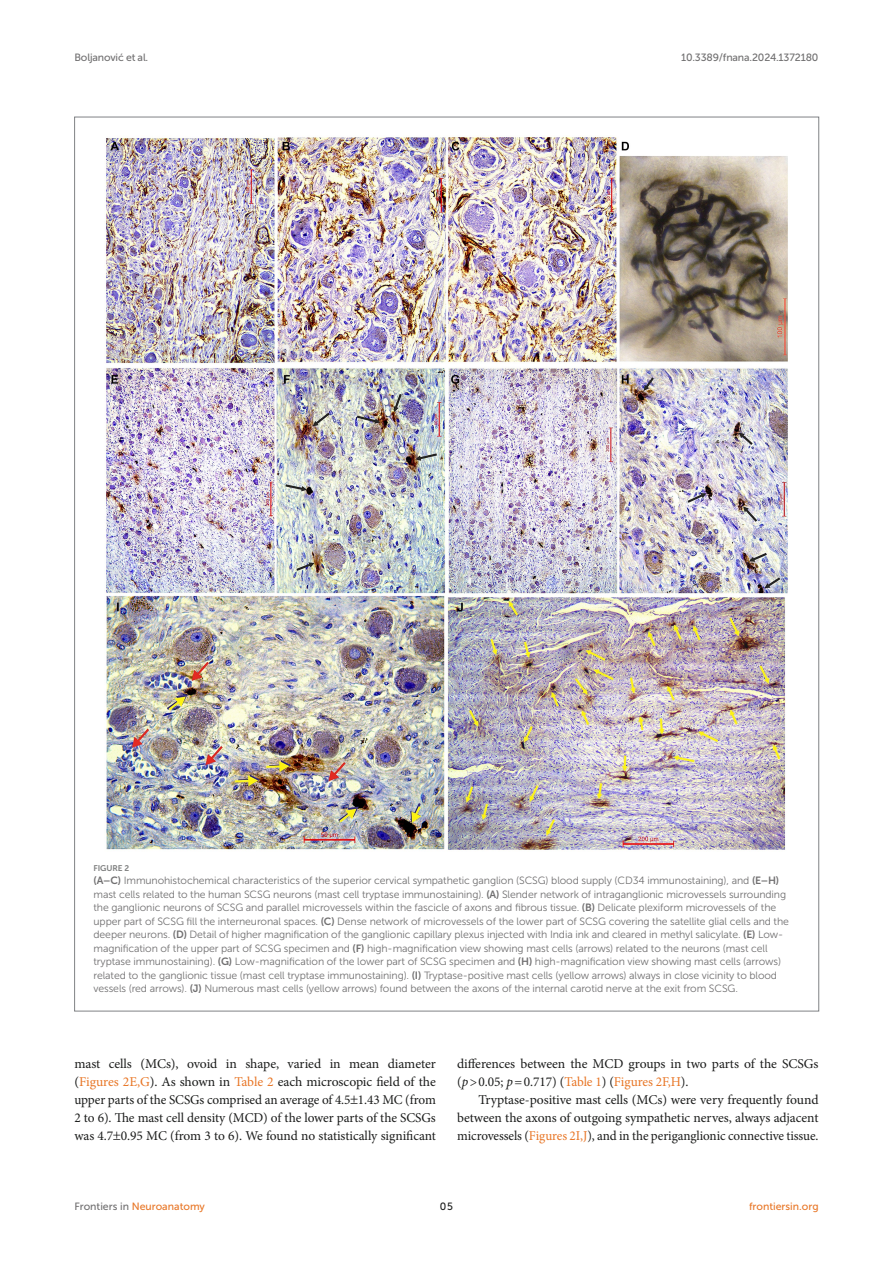
<style>
.page{position:relative;width:893px;height:1263px;background:#fff}
.page>*{position:absolute;margin:0;border:0;box-sizing:border-box;transform-origin:0 0}
.TEXT_FLUSH{font:13.5px/18px "Minion Pro";letter-spacing:-.005em;color:#1b1c1b;text-align:justify}
.TEXT{font:13.5px/18px "Minion Pro";letter-spacing:-.005em;color:#1b1c1b;text-align:justify}
.FIG_LEG{font:10.5px/13.5px "Museo Sans 300";letter-spacing:-.01em;color:#706f70}
.t1{font:10.5px "Museo Sans 500";letter-spacing:-.015em;color:#706f70}
.t2{font:10.5px "Museo Sans 500";color:#e87626}
.t3{font:10.5px "Museo Sans 500";color:#1b1c1b}
.FIG_HD{font:8.25px "Museo Sans 700";letter-spacing:-.01em;color:#7e7f7f}
.s1{font-family:"Museo Sans 700"}
.s2{color:#e87626}
.s3{font-style:italic}
.s4{color:#706f70}
</style>
<div class="page">
<img style="left:106px;top:137px;width:682px;height:713px">
<p class="t1" style="left:74px;top:51px;width:75px">Boljanović et al.</p>
<p class="t1" style="left:681px;top:51px;width:139px">10.3389/fnana.2024.1372180</p>
<p class="FIG_HD" style="left:94px;top:863px;width:37px">FIGURE 2</p>
<p class="FIG_LEG" style="left:94px;top:874px;width:697px"><span class="s1">(A–C)</span> Immunohistochemical characteristics of the superior cervical sympathetic ganglion (SCSG) blood supply (CD34 immunostaining), and <span class="s1">(E–H) </span>mast cells related to the human SCSG neurons (mast cell tryptase immunostaining). <span class="s1">(A)</span> Slender network of intraganglionic microvessels surrounding the ganglionic neurons of SCSG and parallel microvessels within the fascicle of axons and fibrous tissue. <span class="s1">(B)</span> Delicate plexiform microvessels of the upper part of SCSG fill the interneuronal spaces. <span class="s1">(C)</span> Dense network of microvessels of the lower part of SCSG covering the satellite glial cells and the deeper neurons. <span class="s1">(D)</span> Detail of higher magnification of the ganglionic capillary plexus injected with India ink and cleared in methyl salicylate. <span class="s1">(E)</span> Low&shy;magnification of the upper part of SCSG specimen and <span class="s1">(F)</span> high-magnification view showing mast cells (arrows) related to the neurons (mast cell tryptase immunostaining). <span class="s1">(G)</span> Low-magnification of the lower part of SCSG specimen and <span class="s1">(H)</span> high-magnification view showing mast cells (arrows) related to the ganglionic tissue (mast cell tryptase immunostaining). <span class="s1">(I)</span> Tryptase-positive mast cells (yellow arrows) always in close vicinity to blood vessels (red arrows). <span class="s1">(J)</span> Numerous mast cells (yellow arrows) found between the axons of the internal carotid nerve at the exit from SCSG.</p>
<p class="TEXT_FLUSH" style="left:74px;top:1055px;width:363px">mast cells (MCs), ovoid in shape, varied in mean diameter (<span class="s2">Figures 2E,G</span>). As shown in <span class="s2">Table 2</span> each microscopic field of the upper parts of the SCSGs comprised an average of 4.5 1.43 MC (from 2 to 6). The mast cell density (MCD) of the lower parts of the SCSGs was 4.7 0.95 MC (from 3 to 6). We found no statistically significant</p>
<p class="TEXT_FLUSH" style="left:457px;top:1055px;width:363px">differences between the MCD groups in two parts of the SCSGs (<span class="s3">p</span>&gt;0.05; <span class="s3">p</span>=0.717) (<span class="s2">Table 1</span>) (<span class="s2">Figures 2F,H</span>).</p>
<p class="TEXT" style="left:457px;top:1091px;width:363px;text-indent:21px">Tryptase-positive mast cells (MCs) were very frequently found between the axons of outgoing sympathetic nerves, always adjacent microvessels (<span class="s2">Figures 2I,J</span>), and in the periganglionic connective tissue.</p>
<p class="t2" style="left:74px;top:1200px;width:132px"><span class="s4">Frontiers in</span> Neuroanatomy</p>
<p class="t3" style="left:440px;top:1200px;width:14px">05</p>
<p class="t2" style="left:749px;top:1200px;width:71px">frontiersin.org</p>
</div>
